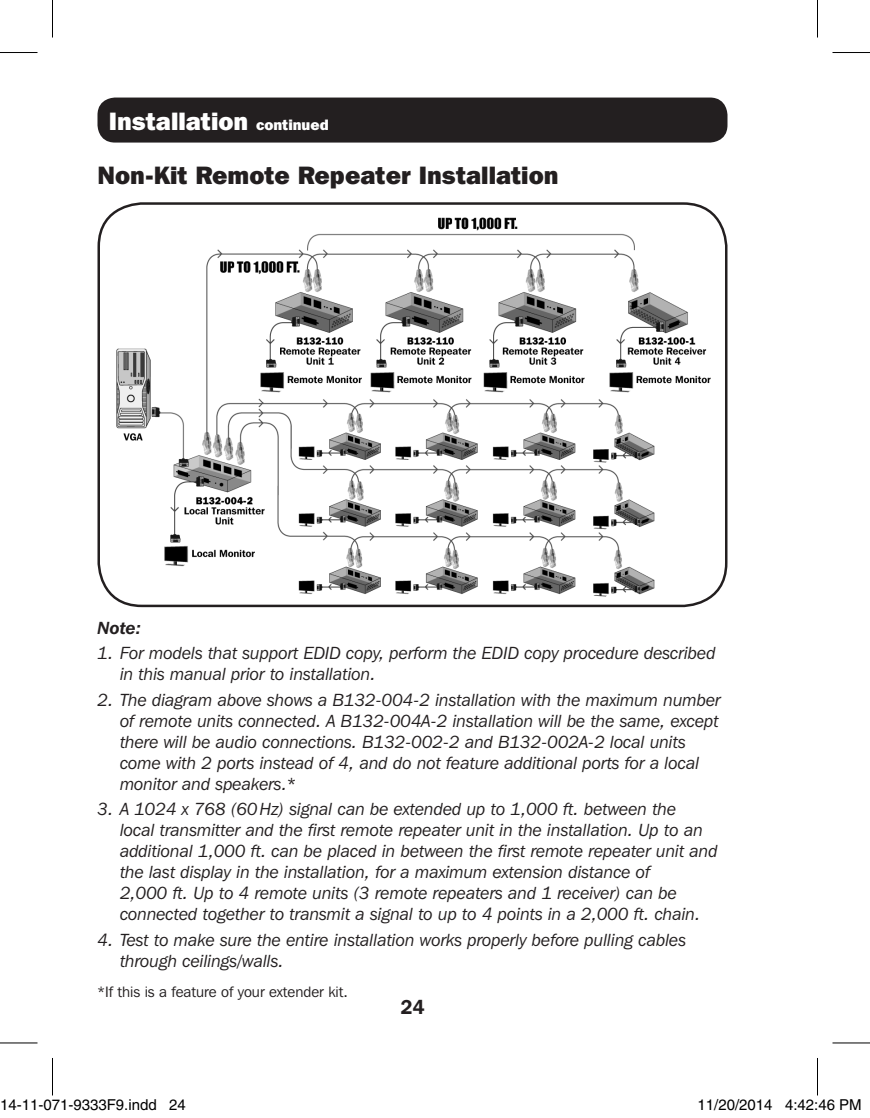
<style>
.page{position:relative;width:870px;height:1118px;background:#fff}
.page>*{position:absolute;margin:0;border:0;box-sizing:border-box;transform-origin:0 0}
.t1{font:800 25px "Franklin Gothic IT Cby BT";color:#231f20}
.t2{font:800 25px "Franklin Gothic IT Cby BT";color:#fff}
.t3{font:600 20px "Franklin Gothic IT Cby BT";color:#231f20}
.t4{font:italic 17.5px/21px "Franklin Gothic IT Cby BT";color:#231f20}
.t5{font:italic 600 17.5px "Franklin Gothic IT Cby BT";color:#231f20}
.t6{font:15px "Helvetica";color:#000}
.t7{font:15px "Franklin Gothic IT Cby BT";color:#231f20}
.s1{font-size:15px}
</style>
<div class="page">
<div style="left:98px;top:98px;width:630px;height:44px;background:#231f20;border-radius:18px"></div>
<img style="left:112px;top:215px;width:604px;height:384px">
<div style="left:97px;top:202px;width:631px;height:405px;border:2px solid #231f20;border-radius:43px"></div>
<hr style="left:0;top:52px;width:38px;height:1px;background:#000">
<hr style="left:832px;top:52px;width:38px;height:1px;background:#000">
<hr style="left:0;top:1042px;width:38px;height:1px;background:#000">
<hr style="left:832px;top:1042px;width:38px;height:1px;background:#000">
<hr style="left:52px;top:0;width:1px;height:38px;background:#000">
<hr style="left:52px;top:1058px;width:1px;height:37px;background:#000">
<hr style="left:817px;top:0;width:1px;height:38px;background:#000">
<hr style="left:817px;top:1058px;width:1px;height:37px;background:#000">
<div style="left:45px;top:1100px;width:5px;height:10px;border:1px solid #fff;border-radius:50%"></div>
<div style="left:43px;top:1099px;width:9px;height:12px;border:1px solid #fff;border-radius:50%"></div>
<div style="left:728px;top:1100px;width:6px;height:10px;border:1px solid #fff;border-radius:50%"></div>
<div style="left:727px;top:1099px;width:8px;height:12px;border:1px solid #fff;border-radius:50%"></div>
<svg style="left:733px;top:1100px;width:2px;height:10px"></svg>
<div style="left:749px;top:1100px;width:5px;height:10px;border:1px solid #fff;border-radius:50%"></div>
<div style="left:748px;top:1099px;width:8px;height:12px;border:1px solid #fff;border-radius:50%"></div>
<p class="t2" style="left:109px;top:105px;width:221px">Installation <span class="s1">continued</span></p>
<p class="t1" style="left:98px;top:159px;width:463px">Non-Kit Remote Repeater Installation</p>
<p class="t5" style="left:98px;top:617px;width:45px">Note:</p>
<p class="t4" style="left:120px;top:642px;width:597px;text-indent:-22px">1. For models that support EDID copy, perform the EDID copy procedure described in this manual prior to installation.</p>
<p class="t4" style="left:120px;top:689px;width:602px;text-indent:-22px">2. The diagram above shows a B132-004-2 installation with the maximum number of remote units connected. A B132-004A-2 installation will be the same, except there will be audio connections. B132-002-2 and B132-002A-2 local units come with 2 ports instead of 4, and do not feature additional ports for a local monitor and speakers.*</p>
<p class="t4" style="left:120px;top:798px;width:599px;text-indent:-22px">3. A 1024 x 768 (60Hz) signal can be extended up to 1,000 ft. between the<br>local transmitter and the first remote repeater unit in the installation. Up to an additional 1,000 ft. can be placed in between the first remote repeater unit and the last display in the installation, for a maximum extension distance of<br>2,000 ft. Up to 4 remote units (3 remote repeaters and 1 receiver) can be connected together to transmit a signal to up to 4 points in a 2,000 ft. chain.</p>
<p class="t4" style="left:120px;top:929px;width:568px;text-indent:-22px">4. Test to make sure the entire installation works properly before pulling cables through ceilings/walls.</p>
<p class="t7" style="left:98px;top:982px;width:252px">*If this is a feature of your extender kit.</p>
<p class="t3" style="left:400px;top:994px;width:26px">24</p>
<p class="t6" style="left:0;top:1096px;width:187px">14-11-071-9333F9.indd 24</p>
<p class="t6" style="left:698px;top:1096px;width:166px">11/20/2014 4:42:46 PM</p>
</div>
